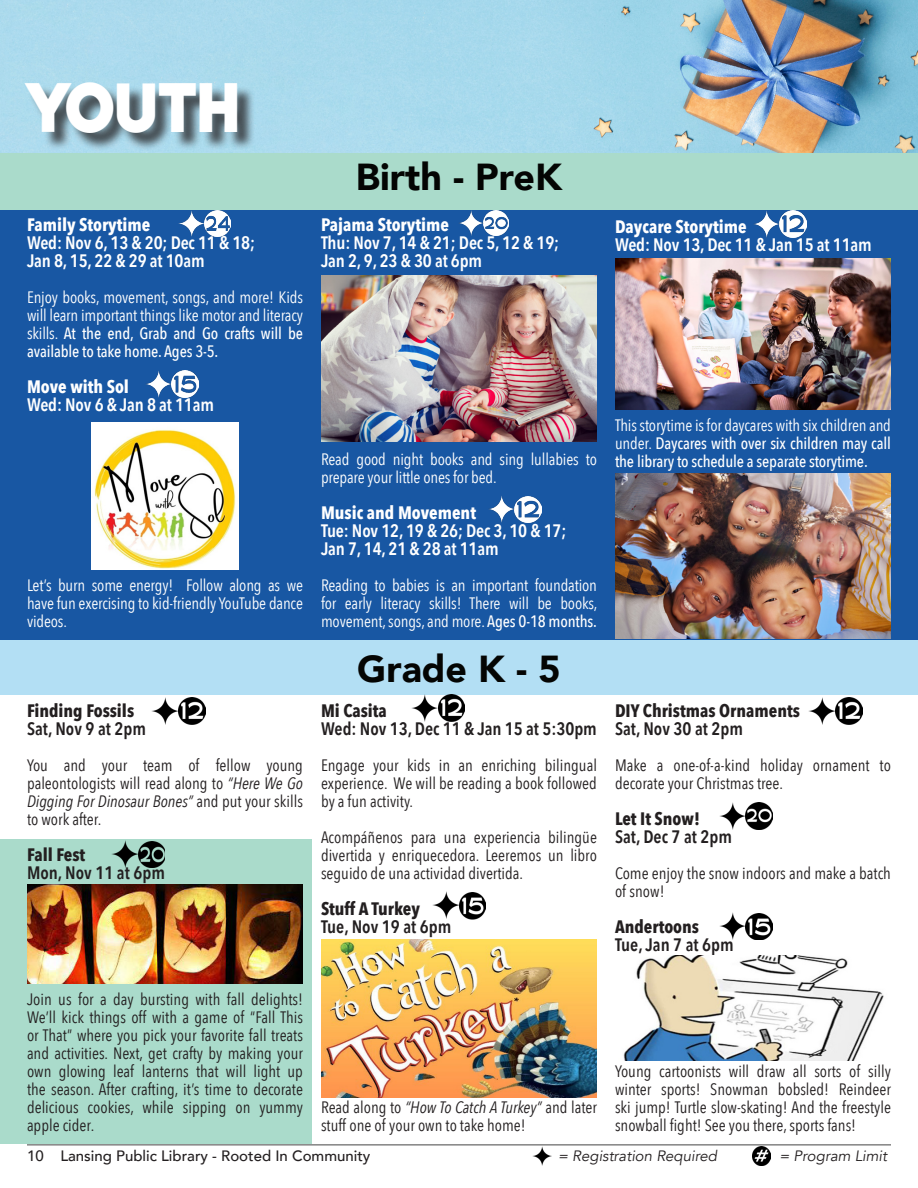
<style>
.page{position:relative;width:918px;height:1188px;background:#fff}
.page>*{position:absolute;margin:0;border:0;box-sizing:border-box;transform-origin:0 0}
.t1{font:45px "JUNAR Regular";color:#fff}
.t2{font:900 37.5px "Avenir";color:#040503}
.t3{font:600 18px "Avenir Next Condensed";letter-spacing:-.01em;color:#fff}
.t4{font:600 18px "Avenir Next Condensed";color:#231f20}
.t5{font:700 18px "Avenir Next Condensed";color:#231f20}
.t6{font:700 18px "Avenir Next Condensed";color:#fff}
.t7{font:16.5px/18px "Avenir Next Condensed";color:#231f20;text-align:justify}
.t8{font:16.5px/18px "Avenir Next Condensed";letter-spacing:-.01em;color:#fff;text-align:justify}
.t9{font:500 16.5px/18px "Avenir Next Condensed";letter-spacing:-.01em;color:#fff;text-align:justify}
.t10{font:500 15px "Avenir";color:#231f20}
.t11{font:italic 15px "Avenir";color:#231f20}
.s1{font-weight:500}
.s2{font-style:italic}
.s3{font-weight:400}
</style>
<div class="page">
<hr style="left:27px;top:1144px;width:864px;height:1px;background:#595959">
<img style="left:752px;top:1146px;width:19px;height:19px">
<img style="left:533px;top:1146px;width:18px;height:19px">
<div style="left:0;top:152px;width:918px;height:59px;background:#aadbcb"></div>
<div style="left:0;top:211px;width:918px;height:429px;background:#1857a3"></div>
<div style="left:0;top:640px;width:918px;height:55px;background:#b3dff4"></div>
<div style="left:0;top:839px;width:312px;height:305px;background:#aadbcb"></div>
<img style="left:0;top:0;width:918px;height:152px">
<img style="left:459px;top:211px;width:49px;height:25px">
<img style="left:146px;top:371px;width:52px;height:26px">
<img style="left:623px;top:956px;width:261px;height:104px">
<img style="left:321px;top:940px;width:276px;height:158px">
<img style="left:27px;top:885px;width:276px;height:99px">
<img style="left:92px;top:422px;width:146px;height:147px">
<img style="left:321px;top:276px;width:276px;height:165px">
<img style="left:615px;top:258px;width:276px;height:151px">
<img style="left:615px;top:473px;width:276px;height:166px">
<img style="left:112px;top:841px;width:53px;height:27px">
<img style="left:719px;top:803px;width:53px;height:26px">
<img style="left:719px;top:913px;width:53px;height:27px">
<img style="left:432px;top:892px;width:54px;height:27px">
<img style="left:808px;top:698px;width:54px;height:27px">
<img style="left:411px;top:695px;width:54px;height:27px">
<img style="left:152px;top:698px;width:53px;height:27px">
<img style="left:754px;top:211px;width:52px;height:26px">
<img style="left:489px;top:496px;width:52px;height:27px">
<img style="left:179px;top:210px;width:51px;height:26px">
<div style="left:28px;top:85px;width:228px;height:67px;background:#231f20;opacity:.75"></div>
<p class="t1" style="left:23px;top:74px;width:218px">YOUTH</p>
<p class="t6" style="left:27px;top:214px;width:125px">Family Storytime</p>
<p class="t3" style="left:27px;top:227px;width:230px">Wed: Nov 6, 13 &amp; 20; Dec 11 &amp; 18;</p>
<p class="t3" style="left:27px;top:245px;width:179px">Jan 8, 15, 22 &amp; 29 at 10am</p>
<p class="t8" style="left:27px;top:287px;width:278px">Enjoy books, movement, songs, and more! Kids will learn important things like motor and literacy skills. <span class="s1">At the end, Grab and Go crafts will be available to take home. Ages 3-5.</span></p>
<p class="t6" style="left:27px;top:376px;width:104px">Move with Sol</p>
<p class="t3" style="left:27px;top:389px;width:189px">Wed: Nov 6 &amp; Jan 8 at 11am</p>
<p class="t8" style="left:27px;top:575px;width:278px">Let’s burn some energy! Follow along as we have fun exercising to kid-friendly YouTube dance videos.</p>
<p class="t5" style="left:27px;top:699px;width:109px">Finding Fossils</p>
<p class="t4" style="left:27px;top:713px;width:121px">Sat, Nov 9 at 2pm</p>
<p class="t7" style="left:27px;top:755px;width:278px">You and your team of fellow young paleontologists will read along to <span class="s2">“Here We Go Digging For Dinosaur Bones”</span> and put your skills to work after.</p>
<p class="t5" style="left:27px;top:843px;width:60px">Fall Fest</p>
<p class="t4" style="left:27px;top:857px;width:139px">Mon, Nov 11 at 6pm</p>
<p class="t2" style="left:356px;top:144px;width:208px">Birth - PreK</p>
<p class="t6" style="left:321px;top:214px;width:129px">Pajama Storytime</p>
<p class="t3" style="left:321px;top:227px;width:240px">Thu: Nov 7, 14 &amp; 21; Dec 5, 12 &amp; 19;</p>
<p class="t3" style="left:321px;top:245px;width:163px">Jan 2, 9, 23 &amp; 30 at 6pm</p>
<p class="t8" style="left:321px;top:449px;width:278px">Read good night books and sing lullabies to prepare your little ones for bed.</p>
<p class="t6" style="left:321px;top:502px;width:157px">Music and Movement</p>
<p class="t3" style="left:321px;top:515px;width:247px">Tue: Nov 12, 19 &amp; 26; Dec 3, 10 &amp; 17;</p>
<p class="t3" style="left:321px;top:533px;width:179px">Jan 7, 14, 21 &amp; 28 at 11am</p>
<p class="t8" style="left:321px;top:575px;width:278px">Reading to babies is an important foundation for early literacy skills! There will be books, movement, songs, and more. <span class="s1">Ages 0-18 months.</span></p>
<p class="t2" style="left:357px;top:637px;width:205px">Grade K - 5</p>
<p class="t5" style="left:321px;top:699px;width:67px">Mi Casita</p>
<p class="t4" style="left:321px;top:713px;width:277px">Wed: Nov 13, Dec 11 &amp; Jan 15 at 5:30pm</p>
<p class="t7" style="left:321px;top:755px;width:278px">Engage your kids in an enriching bilingual experience. We will be reading a book followed by a fun activity.</p>
<p class="t7" style="left:321px;top:827px;width:278px">Acompáñenos para una experiencia bilingüe divertida y enriquecedora. Leeremos un libro seguido de una actividad divertida.</p>
<p class="t5" style="left:321px;top:897px;width:101px">Stuff A Turkey</p>
<p class="t4" style="left:321px;top:911px;width:132px">Tue, Nov 19 at 6pm</p>
<p class="t7" style="left:27px;top:989px;width:278px">Join us for a day bursting with fall delights!<br>We’ll kick things off with a game of “Fall This or That” where you pick your favorite fall treats and activities. Next, get crafty by making your own glowing leaf lanterns that will light up the season. After crafting, it’s time to decorate delicious cookies, while sipping on yummy apple cider.</p>
<p class="t7" style="left:321px;top:1097px;width:278px">Read along to <span class="s2">“How To Catch A Turkey”</span> and later stuff one of your own to take home!</p>
<p class="t6" style="left:615px;top:215px;width:133px">Daycare Storytime</p>
<p class="t3" style="left:615px;top:229px;width:258px">Wed: Nov 13, Dec 11 &amp; Jan 15 at 11am</p>
<p class="t9" style="left:615px;top:416px;width:278px"><span class="s3">This storytime is for daycares with six children and under.</span> Daycares with over six children may call the library to schedule a separate storytime.</p>
<p class="t5" style="left:615px;top:699px;width:186px">DIY Christmas Ornaments</p>
<p class="t4" style="left:615px;top:713px;width:130px">Sat, Nov 30 at 2pm</p>
<p class="t7" style="left:615px;top:755px;width:278px">Make a one-of-a-kind holiday ornament to decorate your Christmas tree.</p>
<p class="t5" style="left:615px;top:807px;width:86px">Let It Snow!</p>
<p class="t4" style="left:615px;top:821px;width:119px">Sat, Dec 7 at 2pm</p>
<p class="t7" style="left:615px;top:863px;width:278px">Come enjoy the snow indoors and make a batch of snow!</p>
<p class="t5" style="left:615px;top:915px;width:86px">Andertoons</p>
<p class="t4" style="left:615px;top:929px;width:120px">Tue, Jan 7 at 6pm</p>
<p class="t7" style="left:615px;top:1061px;width:278px">Young cartoonists will draw all sorts of silly winter sports! Snowman bobsled! Reindeer ski jump! Turtle slow-skating! And the freestyle snowball fight! See you there, sports fans!</p>
<p class="t10" style="left:27px;top:1143px;width:345px">10 Lansing Public Library - Rooted In Community</p>
<p class="t11" style="left:558px;top:1147px;width:160px">= Registration Required</p>
<p class="t11" style="left:779px;top:1147px;width:109px">= Program Limit</p>
</div>
